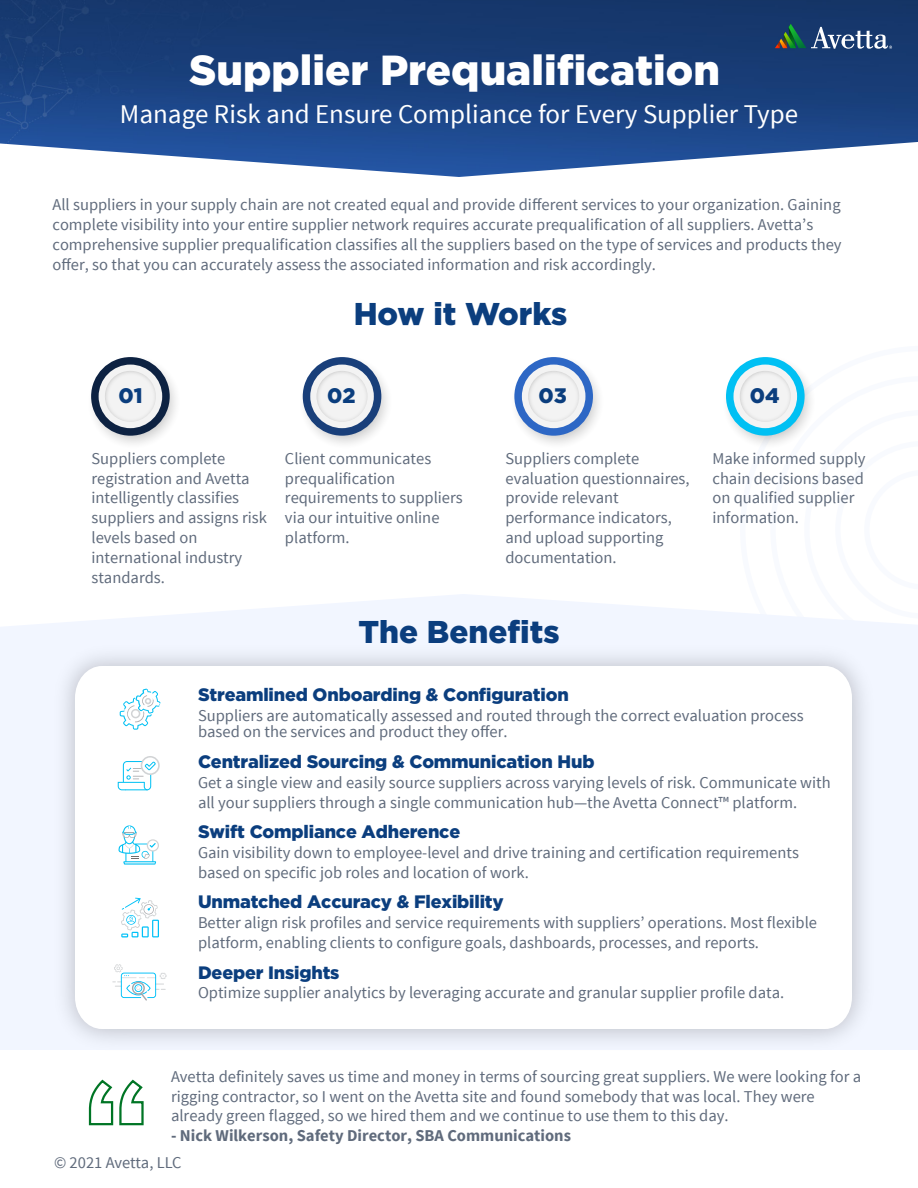
<style>
.page{position:relative;width:918px;height:1188px;background:#fff}
.page>*{position:absolute;margin:0;border:0;box-sizing:border-box;transform-origin:0 0}
.t1{font:900 42px "Gotham";color:#fff}
.t2{font:900 31.5px "Gotham";color:#0b3e7e}
.t3{font:27px "Source Sans Pro";color:#fff}
.t4{font:900 21px "Gotham";color:#0b3e7e}
.t5{font:900 18px "Gotham";letter-spacing:-.01em;color:#0b3e7e}
.t6{font:16.5px/19.8px "Source Sans Pro";color:#606b7c}
.t7{font:700 16.5px "Source Sans Pro";color:#606b7c}
</style>
<div class="page">
<img style="left:0;top:0;width:918px;height:177px">
<svg style="left:0;top:594px;width:918px;height:456px;fill:#f2f6ff"></svg>
<img style="left:45px;top:636px;width:838px;height:414px">
<svg style="left:75px;top:666px;width:777px;height:363px"></svg>
<svg style="left:88px;top:1079px;width:56px;height:47px"></svg>
<svg style="left:775px;top:24px;width:117px;height:25px;background:#3f607b"></svg>
<svg style="left:121px;top:898px;width:38px;height:40px"></svg>
<svg style="left:112px;top:964px;width:55px;height:37px"></svg>
<svg style="left:118px;top:826px;width:41px;height:39px"></svg>
<svg style="left:118px;top:756px;width:42px;height:34px"></svg>
<svg style="left:120px;top:689px;width:40px;height:41px"></svg>
<svg style="left:91px;top:357px;width:85px;height:87px"></svg>
<svg style="left:91px;top:357px;width:79px;height:79px;background:#1b2f4d"></svg>
<div style="left:99px;top:365px;width:63px;height:63px;background:#f3f3f3;border-radius:50%"></div>
<div style="left:105px;top:371px;width:51px;height:51px;background:linear-gradient(to right,#efefef,#f2f2f2);border-radius:26px"></div>
<svg style="left:302px;top:357px;width:85px;height:87px"></svg>
<div style="left:303px;top:357px;width:78px;height:79px;background:#193f7a;border-radius:50%"></div>
<div style="left:310px;top:365px;width:64px;height:63px;background:#f3f3f3;border-radius:50%"></div>
<div style="left:317px;top:371px;width:51px;height:51px;background:linear-gradient(to right,#efefef,#f1f1f1);border-radius:26px"></div>
<svg style="left:515px;top:357px;width:84px;height:87px"></svg>
<div style="left:514px;top:357px;width:79px;height:79px;background:#2d67c5;border-radius:50%"></div>
<div style="left:522px;top:365px;width:63px;height:63px;background:#f3f3f3;border-radius:50%"></div>
<div style="left:528px;top:371px;width:51px;height:51px;background:linear-gradient(to right,#efefef,#f2f2f2);border-radius:26px"></div>
<svg style="left:722px;top:357px;width:196px;height:293px"></svg>
<svg style="left:726px;top:357px;width:79px;height:79px;background:#0fc2f2"></svg>
<div style="left:734px;top:365px;width:63px;height:63px;background:#f3f3f3;border-radius:50%"></div>
<div style="left:740px;top:371px;width:51px;height:51px;background:linear-gradient(to right,#efefef,#f2f2f2);border-radius:26px"></div>
<h1 class="t1" style="left:189px;top:41px;width:532px">Supplier Prequalification</h1>
<h3 class="t3" style="left:120px;top:97px;width:680px">Manage Risk and Ensure Compliance for Every Supplier Type</h3>
<p class="t6" style="left:52px;top:195px;width:791px">All suppliers in your supply chain are not created equal and provide different services to your organization. Gaining complete visibility into your entire supplier network requires accurate prequalification of all suppliers. Avetta’s comprehensive supplier prequalification classifies all the suppliers based on the type of services and products they offer, so that you can accurately assess the associated information and risk accordingly.</p>
<h2 class="t2" style="left:354px;top:292px;width:215px">How it Works</h2>
<p class="t4" style="left:118px;top:381px;width:26px">01</p>
<p class="t4" style="left:327px;top:381px;width:30px">02</p>
<p class="t4" style="left:538px;top:381px;width:30px">03</p>
<p class="t4" style="left:750px;top:381px;width:31px">04</p>
<p class="t6" style="left:92px;top:449px;width:177px">Suppliers complete registration and Avetta intelligently classifies suppliers and assigns risk levels based on international industry standards.</p>
<p class="t6" style="left:285px;top:449px;width:179px">Client communicates prequalification requirements to suppliers via our intuitive online platform.</p>
<p class="t6" style="left:506px;top:449px;width:186px">Suppliers complete evaluation questionnaires, provide relevant performance indicators, and upload supporting documentation.</p>
<p class="t6" style="left:712px;top:449px;width:155px">Make informed supply chain decisions based on qualified supplier information.</p>
<h2 class="t2" style="left:359px;top:610px;width:203px">The Benefits</h2>
<p class="t5" style="left:198px;top:682px;width:372px">Streamlined Onboarding &amp; Configuration</p>
<p class="t6" style="left:198px;top:707px;width:607px;line-height:16.8px">Suppliers are automatically assessed and routed through the correct evaluation process based on the services and product they offer.</p>
<p class="t5" style="left:198px;top:749px;width:398px">Centralized Sourcing &amp; Communication Hub</p>
<p class="t6" style="left:198px;top:773px;width:634px">Get a single view and easily source suppliers across varying levels of risk. Communicate with all your suppliers through a single communication hub—the Avetta Connect™ platform.</p>
<p class="t5" style="left:198px;top:819px;width:264px">Swift Compliance Adherence</p>
<p class="t6" style="left:198px;top:843px;width:602px">Gain visibility down to employee-level and drive training and certification requirements based on specific job roles and location of work.</p>
<p class="t5" style="left:198px;top:890px;width:307px">Unmatched Accuracy &amp; Flexibility</p>
<p class="t6" style="left:198px;top:913px;width:621px">Better align risk profiles and service requirements with suppliers’ operations. Most flexible platform, enabling clients to configure goals, dashboards, processes, and reports.</p>
<p class="t5" style="left:198px;top:960px;width:143px">Deeper Insights</p>
<p class="t6" style="left:198px;top:983px;width:588px">Optimize supplier analytics by leveraging accurate and granular supplier profile data.</p>
<p class="t6" style="left:171px;top:1067px;width:692px">Avetta definitely saves us time and money in terms of sourcing great suppliers. We were looking for a rigging contractor, so I went on the Avetta site and found somebody that was local. They were already green flagged, so we hired them and we continue to use them to this day.</p>
<p class="t7" style="left:171px;top:1125px;width:402px">- Nick Wilkerson, Safety Director, SBA Communications</p>
<p class="t6" style="left:54px;top:1153px;width:129px">© 2021 Avetta, LLC</p>
</div>
